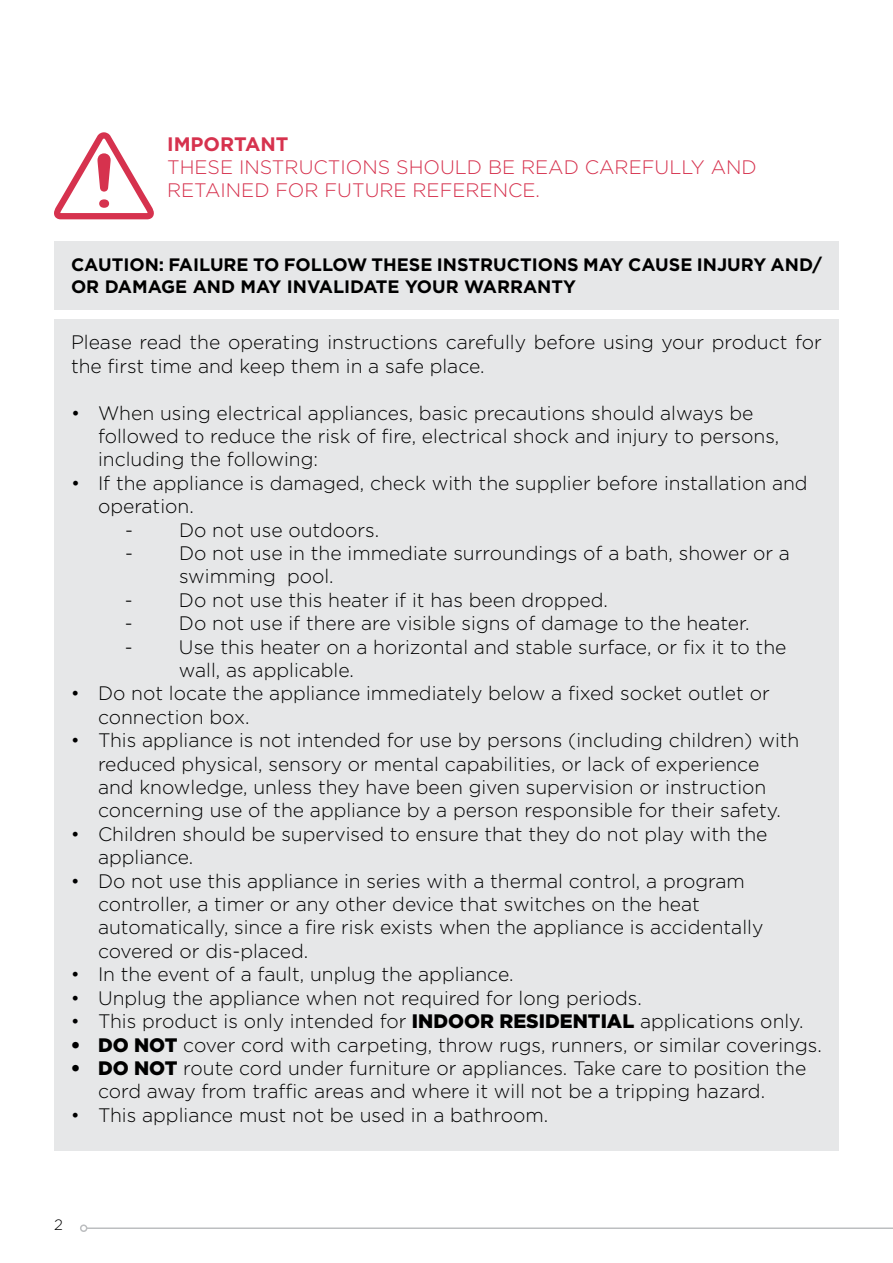
<style>
.page{position:relative;width:893px;height:1263px;background:#fff}
.page>*{position:absolute;margin:0;border:0;box-sizing:border-box;transform-origin:0 0}
.t1{font:300 19.5px/23.4px "Gotham";color:#000}
.t2{font:300 19.5px/23.4px "Gotham";color:#d6324e}
.t3{font:700 19.5px "Gotham";color:#d6324e}
.t4{font:700 18px/21.6px "Gotham";color:#000}
.t5{font:300 15px "Gotham";color:#000}
.s1{font-weight:900}
</style>
<div class="page">
<svg style="left:54px;top:132px;width:100px;height:87px"></svg>
<div style="left:54px;top:242px;width:785px;height:68px;background:#e6e7e8"></div>
<div style="left:54px;top:319px;width:785px;height:831px;background:#e6e7e8"></div>
<hr style="left:87px;top:1227px;width:806px;height:2px;background:#bcbec0">
<div style="left:80px;top:1224px;width:7px;height:8px;border:2px solid #bcbec0;border-radius:50%"></div>
<p class="t3" style="left:167px;top:132px;width:123px">IMPORTANT</p>
<p class="t2" style="left:167px;top:155px;width:591px">THESE INSTRUCTIONS SHOULD BE READ CAREFULLY AND<br>RETAINED FOR FUTURE REFERENCE.</p>
<p class="t4" style="left:71px;top:254px;width:752px">CAUTION: FAILURE TO FOLLOW THESE INSTRUCTIONS MAY CAUSE INJURY AND/<br>OR DAMAGE AND MAY INVALIDATE YOUR WARRANTY</p>
<p class="t1" style="left:71px;top:331px;width:752px">Please read the operating instructions carefully before using your product for the first time and keep them in a safe place.</p>
<p class="t1" style="left:98px;top:401px;width:683px;text-indent:-27px">• When using electrical appliances, basic precautions should always be followed to reduce the risk of fire, electrical shock and injury to persons, including the following:</p>
<p class="t1" style="left:98px;top:471px;width:711px;text-indent:-27px">• If the appliance is damaged, check with the supplier before installation and operation.</p>
<p class="t1" style="left:125px;top:518px;width:256px">- Do not use outdoors.</p>
<p class="t1" style="left:179px;top:541px;width:612px;text-indent:-54px">- Do not use in the immediate surroundings of a bath, shower or a swimming pool.</p>
<p class="t1" style="left:125px;top:588px;width:484px">- Do not use this heater if it has been dropped.</p>
<p class="t1" style="left:125px;top:611px;width:626px">- Do not use if there are visible signs of damage to the heater.</p>
<p class="t1" style="left:179px;top:635px;width:609px;text-indent:-54px">- Use this heater on a horizontal and stable surface, or fix it to the wall, as applicable.</p>
<p class="t1" style="left:98px;top:682px;width:673px;text-indent:-27px">• Do not locate the appliance immediately below a fixed socket outlet or connection box.</p>
<p class="t1" style="left:98px;top:728px;width:703px;text-indent:-27px">• This appliance is not intended for use by persons (including children) with reduced physical, sensory or mental capabilities, or lack of experience and knowledge, unless they have been given supervision or instruction concerning use of the appliance by a person responsible for their safety.</p>
<p class="t1" style="left:98px;top:822px;width:671px;text-indent:-27px">• Children should be supervised to ensure that they do not play with the appliance.</p>
<p class="t1" style="left:98px;top:869px;width:667px;text-indent:-27px">• Do not use this appliance in series with a thermal control, a program controller, a timer or any other device that switches on the heat automatically, since a fire risk exists when the appliance is accidentally covered or dis-placed.</p>
<p class="t1" style="left:71px;top:962px;width:444px">• In the event of a fault, unplug the appliance.</p>
<p class="t1" style="left:71px;top:986px;width:572px">• Unplug the appliance when not required for long periods.</p>
<p class="t1" style="left:71px;top:1009px;width:734px">• This product is only intended for <span class="s1">INDOOR RESIDENTIAL</span> applications only.</p>
<p class="t1" style="left:71px;top:1033px;width:752px"><span class="s1">• DO NOT</span> cover cord with carpeting, throw rugs, runners, or similar coverings.</p>
<p class="t1" style="left:98px;top:1056px;width:710px;text-indent:-27px"><span class="s1">• DO NOT</span> route cord under furniture or appliances. Take care to position the cord away from traffic areas and where it will not be a tripping hazard.</p>
<p class="t1" style="left:71px;top:1103px;width:479px">• This appliance must not be used in a bathroom.</p>
<p class="t5" style="left:54px;top:1217px;width:10px">2</p>
</div>
